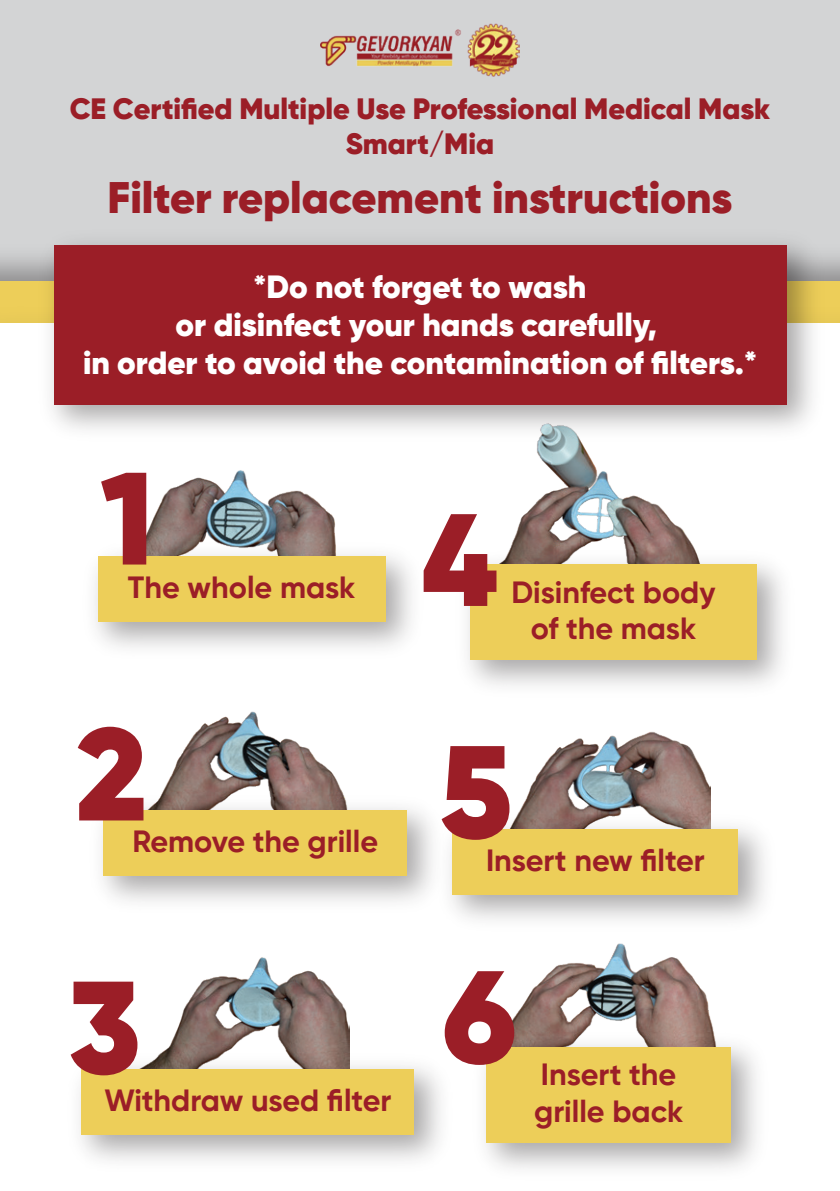
<style>
.page{position:relative;width:840px;height:1191px;background:#fff}
.page>*{position:absolute;margin:0;border:0;box-sizing:border-box;transform-origin:0 0}
.t1{font:900 131.2px/256px "Gilroy";color:#9b1e27}
.t2{font:900 44px "Gilroy";color:#9b1e27}
.t3{font:900 32px/38.4px "Gilroy";color:#fff;text-align:center}
.t4{font:700 30.4px/36.8px "Gilroy";color:#9b1e27}
.t5{font:900 29.2px/35.2px "Gilroy";color:#9b1e27;text-align:center}
</style>
<div class="page">
<div style="left:0;top:0;width:839px;height:622px;background:#d3d4d5"></div>
<div style="left:0;top:323px;width:839px;height:868px;background:#fff"></div>
<img style="left:31px;top:242px;width:800px;height:188px">
<div style="left:54px;top:245px;width:731px;height:159px;background:#9b1e27"></div>
<img style="left:320px;top:23px;width:199px;height:53px">
<img style="left:147px;top:470px;width:188px;height:63px">
<img style="left:94px;top:533px;width:318px;height:115px">
<div style="left:98px;top:556px;width:287px;height:66px;background:#edce59"></div>
<img style="left:165px;top:711px;width:175px;height:75px">
<img style="left:101px;top:786px;width:328px;height:116px">
<div style="left:104px;top:810px;width:302px;height:65px;background:#edce59"></div>
<img style="left:169px;top:957px;width:180px;height:89px">
<img style="left:79px;top:1046px;width:362px;height:115px">
<div style="left:81px;top:1068px;width:333px;height:66px;background:#edce59"></div>
<img style="left:499px;top:416px;width:227px;height:125px">
<img style="left:467px;top:541px;width:316px;height:145px">
<div style="left:470px;top:564px;width:286px;height:95px;background:#edce59"></div>
<img style="left:522px;top:731px;width:188px;height:75px">
<img style="left:429px;top:806px;width:336px;height:114px">
<div style="left:452px;top:829px;width:286px;height:65px;background:#edce59"></div>
<img style="left:504px;top:902px;width:242px;height:122px">
<img style="left:484px;top:1024px;width:273px;height:145px">
<div style="left:486px;top:1047px;width:244px;height:95px;background:#edce59"></div>
<p class="t5" style="left:70px;top:91px;width:701px">CE Certified Multiple Use Professional Medical Mask<br>Smart/Mia</p>
<h2 class="t2" style="left:107px;top:169px;width:626px">Filter replacement instructions</h2>
<p class="t3" style="left:83px;top:267px;width:675px">*Do not forget to wash<br>or disinfect your hands carefully,<br>in order to avoid the contamination of filters.*</p>
<h1 class="t1" style="left:76px;top:390px;width:80px">1<br>2</h1>
<p class="t4" style="left:132px;top:822px;width:247px">Remove the grille</p>
<p class="t4" style="left:128px;top:569px;width:229px">The whole mask</p>
<h1 class="t1" style="left:421px;top:431px;width:77px">4</h1>
<p class="t4" style="left:511px;top:573px;width:205px">Disinfect body</p>
<p class="t4" style="left:530px;top:610px;width:167px">of the mask</p>
<h1 class="t1" style="left:439px;top:663px;width:74px">5</h1>
<p class="t4" style="left:486px;top:841px;width:220px">Insert new filter</p>
<h1 class="t1" style="left:69px;top:899px;width:73px">3</h1>
<p class="t4" style="left:104px;top:1081px;width:288px">Withdraw used filter</p>
<h1 class="t1" style="left:442px;top:888px;width:75px">6</h1>
<p class="t4" style="left:534px;top:1056px;width:150px">Insert the grille back</p>
</div>
